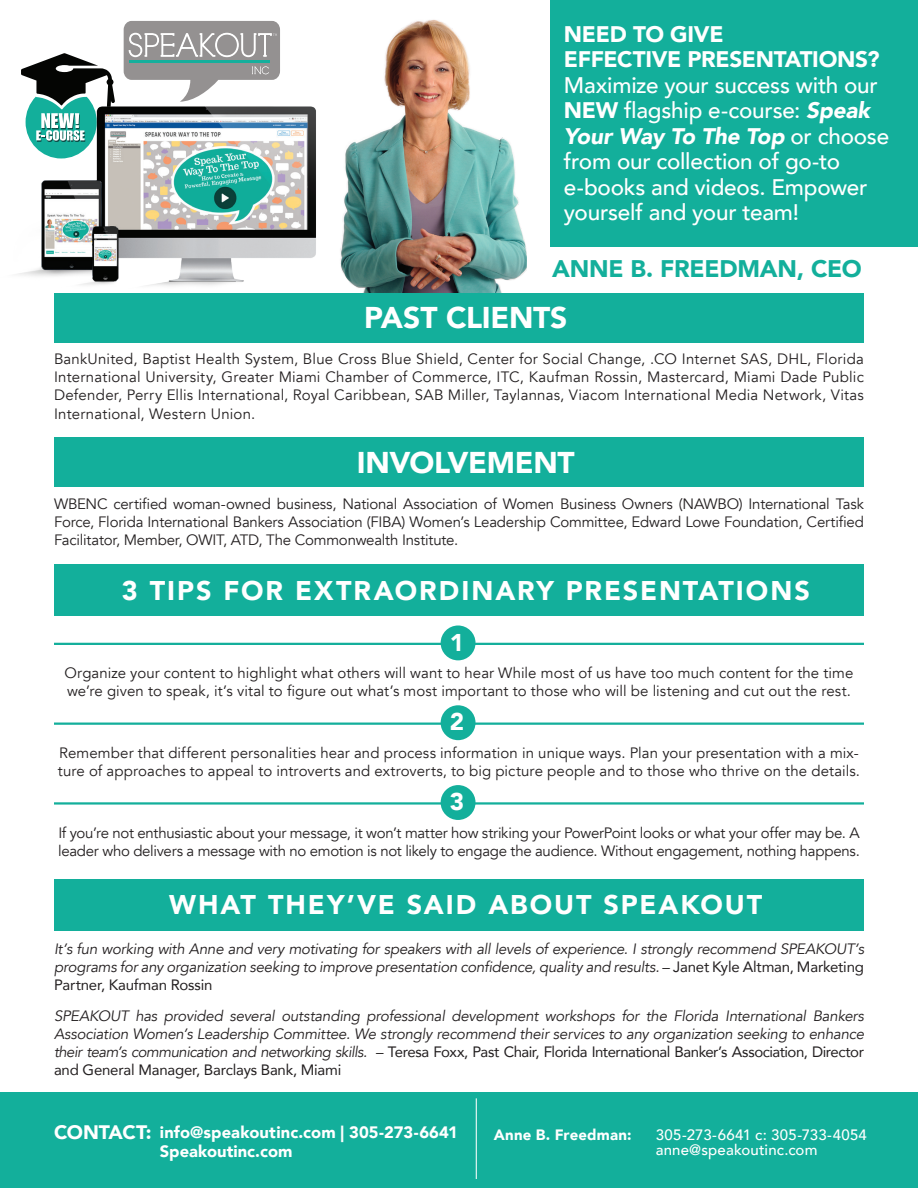
<style>
.page{position:relative;width:918px;height:1188px;background:#fff}
.page>*{position:absolute;margin:0;border:0;box-sizing:border-box;transform-origin:0 0}
.t1{font:900 30px "Avenir";letter-spacing:-.01em;color:#fff}
.t2{font:900 27px "Avenir";letter-spacing:.07em;color:#fff}
.t3{font:900 24.15px "Avenir";color:#fff}
.t4{font:900 24px "Avenir";letter-spacing:-.01em;color:#13af9b}
.t5{font:500 22.5px/25.5px "Avenir";letter-spacing:-.01em;color:#fff}
.t6{font:900 22.5px/25.5px "Avenir";letter-spacing:-.015em;color:#fff}
.t7{font:900 16.5px/19.5px "Avenir";color:#fff}
.t8{font:15px/18px "Avenir";color:#231f20;text-align:justify}
.t9{font:italic 15px/18px "Avenir";letter-spacing:-.015em;color:#231f20;text-align:justify}
.t10{font:15px/18px "Avenir";letter-spacing:-.02em;color:#231f20}
.t11{font:500 15px/15px "Avenir";letter-spacing:.01em;color:#fff}
.t12{font:900 15px "Avenir";letter-spacing:.01em;color:#fff}
.s1{font-weight:900}
.s2{font-weight:900;font-style:italic}
.s3{font-style:normal}
.s4{font-size:19.5px}
</style>
<div class="page">
<img style="left:340px;top:19px;width:186px;height:274px">
<div style="left:54px;top:293px;width:810px;height:49px;background:#13af9b"></div>
<div style="left:54px;top:437px;width:810px;height:49px;background:#13af9b"></div>
<div style="left:54px;top:565px;width:810px;height:51px;background:#13af9b"></div>
<div style="left:54px;top:879px;width:810px;height:51px;background:#13af9b"></div>
<hr style="left:54px;top:643px;width:810px;height:2px;background:#13af9b">
<div style="left:441px;top:626px;width:35px;height:34px;background:#13af9b;border-radius:50%"></div>
<hr style="left:54px;top:723px;width:810px;height:2px;background:#13af9b">
<div style="left:441px;top:705px;width:35px;height:35px;background:#13af9b;border-radius:50%"></div>
<hr style="left:54px;top:802px;width:810px;height:3px;background:#13af9b">
<div style="left:441px;top:785px;width:35px;height:35px;background:#13af9b;border-radius:50%"></div>
<svg style="left:124px;top:21px;width:156px;height:81px"></svg>
<div style="left:0;top:1092px;width:918px;height:96px;background:#13af9b"></div>
<hr style="left:476px;top:1098px;width:1px;height:81px;background:#fff">
<svg style="left:21px;top:53px;width:94px;height:49px"></svg>
<img style="left:19px;top:102px;width:297px;height:184px">
<div style="left:550px;top:0;width:368px;height:246px;background:#13af9b"></div>
<h3 class="t6" style="left:564px;top:21px;width:317px">NEED TO GIVE<br>EFFECTIVE PRESENTATIONS?</h3>
<h3 class="t5" style="left:564px;top:71px;width:327px">Maximize your success with our<br><span class="s1">NEW</span> flagship e-course: <span class="s2">Speak<br>Your Way To The Top</span> or choose from our collection of go-to e-books and videos. Empower yourself and your team!</h3>
<h3 class="t4" style="left:552px;top:248px;width:311px">ANNE B. FREEDMAN, CEO</h3>
<h1 class="t1" style="left:364px;top:292px;width:205px">PAST CLIENTS</h1>
<p class="t8" style="left:54px;top:350px;width:812px">BankUnited, Baptist Health System, Blue Cross Blue Shield, Center for Social Change, .CO Internet SAS, DHL, Florida International University, Greater Miami Chamber of Commerce, ITC, Kaufman Rossin, Mastercard, Miami Dade Public Defender, Perry Ellis International, Royal Caribbean, SAB Miller, Taylannas, Viacom International Media Network, Vitas</p>
<p class="t8" style="left:54px;top:405px;width:203px">International, Western Union.</p>
<h1 class="t1" style="left:357px;top:437px;width:220px">INVOLVEMENT</h1>
<p class="t8" style="left:54px;top:496px;width:812px">WBENC certified woman-owned business, National Association of Women Business Owners (NAWBO) International Task Force, Florida International Bankers Association (FIBA) Women’s Leadership Committee, Edward Lowe Foundation, Certified Facilitator, Member, OWIT, ATD, The Commonwealth Institute.</p>
<h2 class="t2" style="left:122px;top:567px;width:690px">3 TIPS FOR EXTRAORDINARY PRESENTATIONS</h2>
<h3 class="t3" style="left:450px;top:621px;width:16px">1</h3>
<p class="t8" style="left:65px;top:664px;width:790px">Organize your content to highlight what others will want to hear While most of us have too much content for the time we’re given to speak, it’s vital to figure out what’s most important to those who will be listening and cut out the rest.</p>
<h3 class="t3" style="left:450px;top:701px;width:16px">2</h3>
<p class="t8" style="left:58px;top:744px;width:804px">Remember that different personalities hear and process information in unique ways. Plan your presentation with a mix&shy;ture of approaches to appeal to introverts and extroverts, to big picture people and to those who thrive on the details.</p>
<h3 class="t3" style="left:450px;top:781px;width:16px">3</h3>
<p class="t10" style="left:58px;top:824px;width:803px">If you’re not enthusiastic about your message, it won’t matter how striking your PowerPoint looks or what your offer may be. A leader who delivers a message with no emotion is not likely to engage the audience. Without engagement, nothing happens.</p>
<h2 class="t2" style="left:169px;top:881px;width:595px">WHAT THEY’VE SAID ABOUT SPEAKOUT</h2>
<p class="t9" style="left:54px;top:940px;width:812px">It’s fun working with Anne and very motivating for speakers with all levels of experience. I strongly recommend SPEAKOUT’s programs for any organization seeking to improve presentation confidence, quality and results. <span class="s3">– Janet Kyle Altman, Marketing Partner, Kaufman Rossin</span></p>
<p class="t9" style="left:54px;top:1007px;width:812px">SPEAKOUT has provided several outstanding professional development workshops for the Florida International Bankers Association Women’s Leadership Committee. We strongly recommend their services to any organization seeking to enhance their team’s communication and networking skills. <span class="s3">– Teresa Foxx, Past Chair, Florida International Banker’s Association, Director and General Manager, Barclays Bank, Miami</span></p>
<p class="t7" style="left:160px;top:1122px;width:300px;text-indent:-106px"><span class="s4">CONTACT:</span> info@speakoutinc.com | 305-273-6641<br>Speakoutinc.com</p>
<p class="t12" style="left:494px;top:1122px;width:139px">Anne B. Freedman:</p>
<p class="t11" style="left:656px;top:1127px;width:213px">305-273-6641 c: 305-733-4054 anne@speakoutinc.com</p>
</div>
